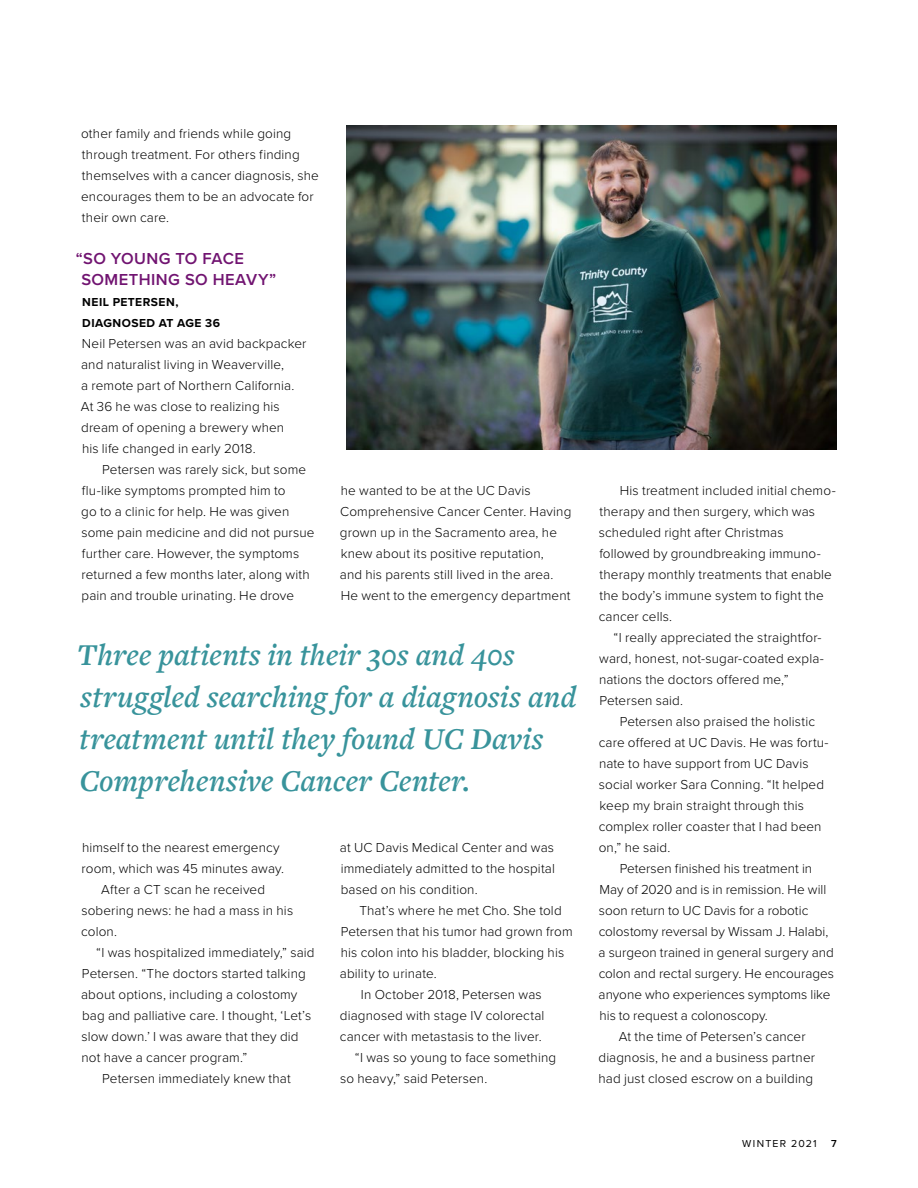
<style>
.page{position:relative;width:918px;height:1188px;background:#fff}
.page>*{position:absolute;margin:0;border:0;box-sizing:border-box;transform-origin:0 0}
.t1{font:italic 600 31.5px/42px "Freight Text Pro";color:#38939b}
.t2{font:600 16.5px/21px "Proxima Nova";letter-spacing:.025em;color:#711471}
.t3{font:300 13.5px/21px "Proxima Nova";letter-spacing:.01em;color:#000}
.t4{font:700 12px/21px "Proxima Nova";letter-spacing:.04em;color:#000}
.t5{font:10.5px "Proxima Nova";letter-spacing:.12em;color:#000}
.t6{font:600 10.5px "Proxima Nova";color:#000}
</style>
<div class="page">
<img style="left:346px;top:125px;width:491px;height:324px">
<p class="t3" style="left:81px;top:122px;width:239px">other family and friends while going through treatment. For others finding themselves with a cancer diagnosis, she encourages them to be an advocate for their own care.</p>
<p class="t2" style="left:81px;top:248px;width:196px;text-indent:-6px">“SO YOUNG TO FACE<br>SOMETHING SO HEAVY”</p>
<p class="t4" style="left:82px;top:291px;width:139px">NEIL PETERSEN,<br>DIAGNOSED AT AGE 36</p>
<p class="t3" style="left:81px;top:332px;width:227px">Neil Petersen was an avid backpacker and naturalist living in Weaverville,<br>a remote part of Northern California.<br>At 36 he was close to realizing his dream of opening a brewery when<br>his life changed in early 2018.</p>
<p class="t3" style="left:81px;top:458px;width:235px;text-indent:21px">Petersen was rarely sick, but some flu-like symptoms prompted him to<br>go to a clinic for help. He was given some pain medicine and did not pursue further care. However, the symptoms returned a few months later, along with pain and trouble urinating. He drove</p>
<p class="t3" style="left:340px;top:479px;width:233px">he wanted to be at the UC Davis Comprehensive Cancer Center. Having grown up in the Sacramento area, he knew about its positive reputation,<br>and his parents still lived in the area.<br>He went to the emergency department</p>
<h1 class="t1" style="left:77px;top:633px;width:501px">Three patients in their 30s and 40s struggled searching for a diagnosis and treatment until they found UC Davis Comprehensive Cancer Center.</h1>
<p class="t3" style="left:82px;top:836px;width:199px">himself to the nearest emergency</p>
<p class="t3" style="left:82px;top:857px;width:204px">room, which was 45 minutes away.</p>
<p class="t3" style="left:101px;top:878px;width:166px">After a CT scan he received</p>
<p class="t3" style="left:81px;top:899px;width:213px">sobering news: he had a mass in his</p>
<p class="t3" style="left:81px;top:920px;width:37px">colon.</p>
<p class="t3" style="left:96px;top:941px;width:220px">“I was hospitalized immediately,” said</p>
<p class="t3" style="left:82px;top:962px;width:225px">Petersen. “The doctors started talking</p>
<p class="t3" style="left:81px;top:983px;width:218px">about options, including a colostomy</p>
<p class="t3" style="left:82px;top:1004px;width:231px">bag and palliative care. I thought, ‘Let’s</p>
<p class="t3" style="left:81px;top:1025px;width:219px">slow down.’ I was aware that they did</p>
<p class="t3" style="left:82px;top:1046px;width:167px">not have a cancer program.”</p>
<p class="t3" style="left:102px;top:1067px;width:190px">Petersen immediately knew that</p>
<p class="t3" style="left:340px;top:836px;width:217px;text-align:justify">at UC Davis Medical Center and was immediately admitted to the hospital based on his condition.</p>
<p class="t3" style="left:359px;top:899px;width:204px">That’s where he met Cho. She told</p>
<p class="t3" style="left:341px;top:920px;width:233px">Petersen that his tumor had grown from</p>
<p class="t3" style="left:341px;top:941px;width:225px">his colon into his bladder, blocking his</p>
<p class="t3" style="left:340px;top:962px;width:98px">ability to urinate.</p>
<p class="t3" style="left:361px;top:983px;width:182px">In October 2018, Petersen was</p>
<p class="t3" style="left:340px;top:1004px;width:206px">diagnosed with stage IV colorectal</p>
<p class="t3" style="left:340px;top:1025px;width:203px">cancer with metastasis to the liver.</p>
<p class="t3" style="left:355px;top:1046px;width:203px">“I was so young to face something</p>
<p class="t3" style="left:340px;top:1067px;width:149px">so heavy,” said Petersen.</p>
<p class="t3" style="left:599px;top:479px;width:239px;text-indent:21px">His treatment included initial chemo&shy;therapy and then surgery, which was scheduled right after Christmas followed by groundbreaking immuno&shy;therapy monthly treatments that enable the body’s immune system to fight the cancer cells.</p>
<p class="t3" style="left:599px;top:627px;width:226px;text-indent:15px">“I really appreciated the straightfor&shy;ward, honest, not-sugar-coated expla&shy;nations the doctors offered me,”<br>Petersen said.</p>
<p class="t3" style="left:599px;top:711px;width:232px;text-indent:21px">Petersen also praised the holistic care offered at UC Davis. He was fortu&shy;nate to have support from UC Davis social worker Sara Conning. “It helped keep my brain straight through this complex roller coaster that I had been on,” he said.</p>
<p class="t3" style="left:620px;top:858px;width:194px">Petersen finished his treatment in</p>
<p class="t3" style="left:599px;top:879px;width:228px">May of 2020 and is in remission. He will</p>
<p class="t3" style="left:599px;top:900px;width:211px">soon return to UC Davis for a robotic</p>
<p class="t3" style="left:599px;top:921px;width:231px">colostomy reversal by Wissam J. Halabi,</p>
<p class="t3" style="left:599px;top:942px;width:237px">a surgeon trained in general surgery and</p>
<p class="t3" style="left:599px;top:963px;width:237px">colon and rectal surgery. He encourages</p>
<p class="t3" style="left:599px;top:984px;width:233px">anyone who experiences symptoms like</p>
<p class="t3" style="left:600px;top:1005px;width:170px">his to request a colonoscopy.</p>
<p class="t3" style="left:619px;top:1026px;width:188px">At the time of Petersen’s cancer</p>
<p class="t3" style="left:599px;top:1047px;width:218px">diagnosis, he and a business partner</p>
<p class="t3" style="left:599px;top:1068px;width:216px">had just closed escrow on a building</p>
<p class="t5" style="left:742px;top:1135px;width:76px">WINTER 2021</p>
<p class="t6" style="left:831px;top:1135px;width:7px">7</p>
</div>
